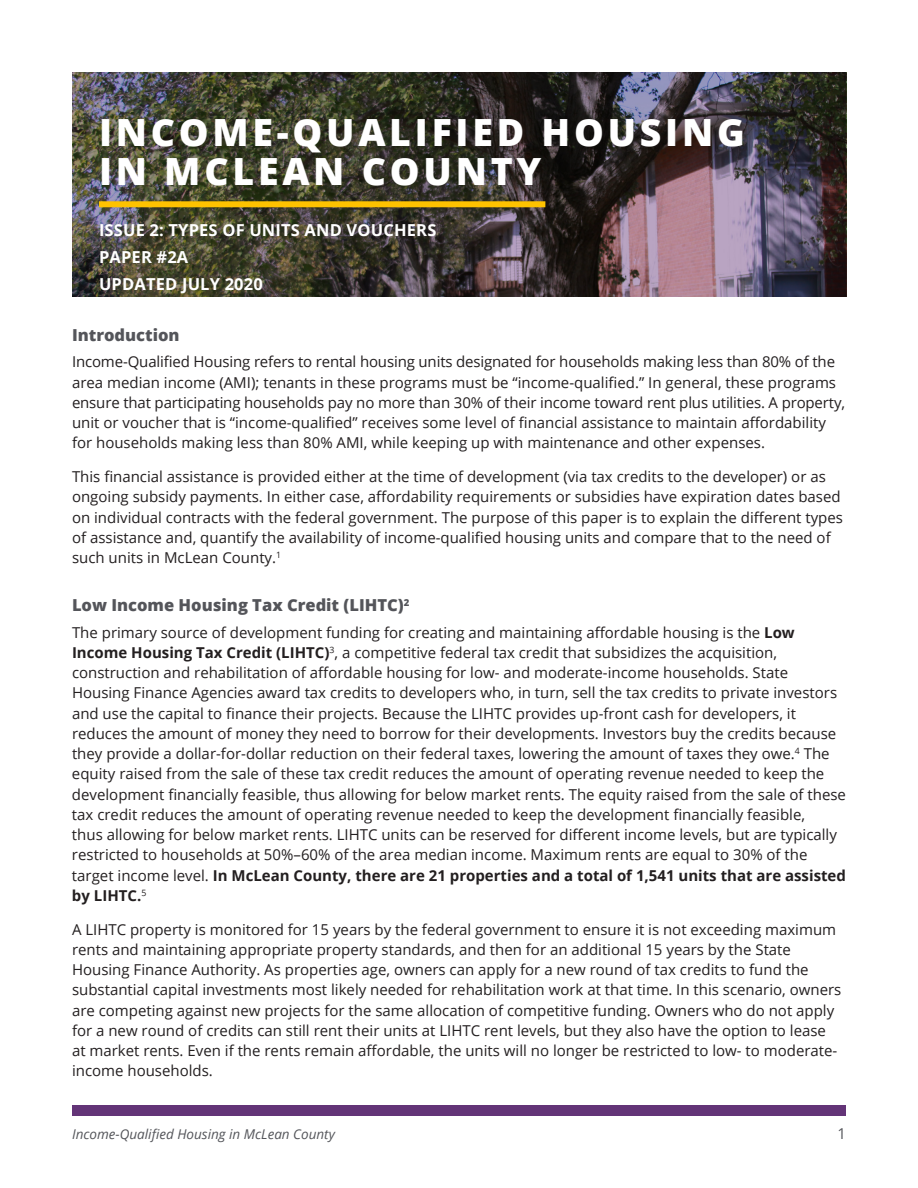
<style>
.page{position:relative;width:918px;height:1188px;background:#fff}
.page>*{position:absolute;margin:0;border:0;box-sizing:border-box;transform-origin:0 0}
.t1{font:800 37.5px/39px "Open Sans";letter-spacing:.1em;color:#fff}
.t2{font:700 16.5px "Open Sans";letter-spacing:.01em;color:#fff}
.Subhead_1{font:800 16.5px "Open Sans";color:#54555a}
.Text{font:15px/20.2px "Open Sans";color:#231f20}
.t3{font:15px "Open Sans";color:#54555a}
.t4{font:italic 13.5px "Open Sans";color:#54555a}
.s1{font-weight:700}
</style>
<div class="page">
<img style="left:72px;top:72px;width:774px;height:225px">
<div style="left:72px;top:1106px;width:774px;height:10px;background:#633477"></div>
<div style="left:99px;top:201px;width:446px;height:6px;background:#fec200"></div>
<p class="t1" style="left:99px;top:110px;width:647px">INCOME-QUALIFIED HOUSING<br>IN MCLEAN COUNTY</p>
<p class="t2" style="left:99px;top:219px;width:339px">ISSUE 2: TYPES OF UNITS AND VOUCHERS</p>
<p class="t2" style="left:99px;top:246px;width:91px">PAPER #2A</p>
<p class="t2" style="left:99px;top:273px;width:165px">UPDATED JULY 2020</p>
<p class="Subhead_1" style="left:72px;top:323px;width:109px">Introduction</p>
<p class="Text" style="left:72px;top:351px;width:775px">Income-Qualified Housing refers to rental housing units designated for households making less than 80% of the area median income (AMI); tenants in these programs must be “income-qualified.” In general, these programs ensure that participating households pay no more than 30% of their income toward rent plus utilities. A property, unit or voucher that is “income-qualified” receives some level of financial assistance to maintain affordability for households making less than 80% AMI, while keeping up with maintenance and other expenses.</p>
<p class="Text" style="left:72px;top:466px;width:773px">This financial assistance is provided either at the time of development (via tax credits to the developer) or as ongoing subsidy payments. In either case, affordability requirements or subsidies have expiration dates based on individual contracts with the federal government. The purpose of this paper is to explain the different types of assistance and, quantify the availability of income-qualified housing units and compare that to the need of such units in McLean County.<sup>1</sup></p>
<p class="Subhead_1" style="left:72px;top:593px;width:339px">Low Income Housing Tax Credit (LIHTC)<sup>2</sup></p>
<p class="Text" style="left:72px;top:622px;width:776px">The primary source of development funding for creating and maintaining affordable housing is the <span class="s1">Low Income Housing Tax Credit (LIHTC)</span><sup>3</sup>, a competitive federal tax credit that subsidizes the acquisition, construction and rehabilitation of affordable housing for low- and moderate-income households. State Housing Finance Agencies award tax credits to developers who, in turn, sell the tax credits to private investors and use the capital to finance their projects. Because the LIHTC provides up-front cash for developers, it reduces the amount of money they need to borrow for their developments. Investors buy the credits because they provide a dollar-for-dollar reduction on their federal taxes, lowering the amount of taxes they owe.<sup>4</sup> The equity raised from the sale of these tax credit reduces the amount of operating revenue needed to keep the development financially feasible, thus allowing for below market rents. The equity raised from the sale of these tax credit reduces the amount of operating revenue needed to keep the development financially feasible,<br>thus allowing for below market rents. LIHTC units can be reserved for different income levels, but are typically restricted to households at 50%–60% of the area median income. Maximum rents are equal to 30% of the target income level. <span class="s1">In McLean County, there are 21 properties and a total of 1,541 units that are assisted by LIHTC.</span><sup>5</sup></p>
<p class="Text" style="left:72px;top:919px;width:771px">A LIHTC property is monitored for 15 years by the federal government to ensure it is not exceeding maximum rents and maintaining appropriate property standards, and then for an additional 15 years by the State Housing Finance Authority. As properties age, owners can apply for a new round of tax credits to fund the substantial capital investments most likely needed for rehabilitation work at that time. In this scenario, owners are competing against new projects for the same allocation of competitive funding. Owners who do not apply for a new round of credits can still rent their units at LIHTC rent levels, but they also have the option to lease at market rents. Even if the rents remain affordable, the units will no longer be restricted to low- to moderate&shy;income households.</p>
<p class="t4" style="left:72px;top:1125px;width:264px">Income-Qualified Housing in McLean County</p>
<p class="t3" style="left:837px;top:1124px;width:10px">1</p>
</div>
